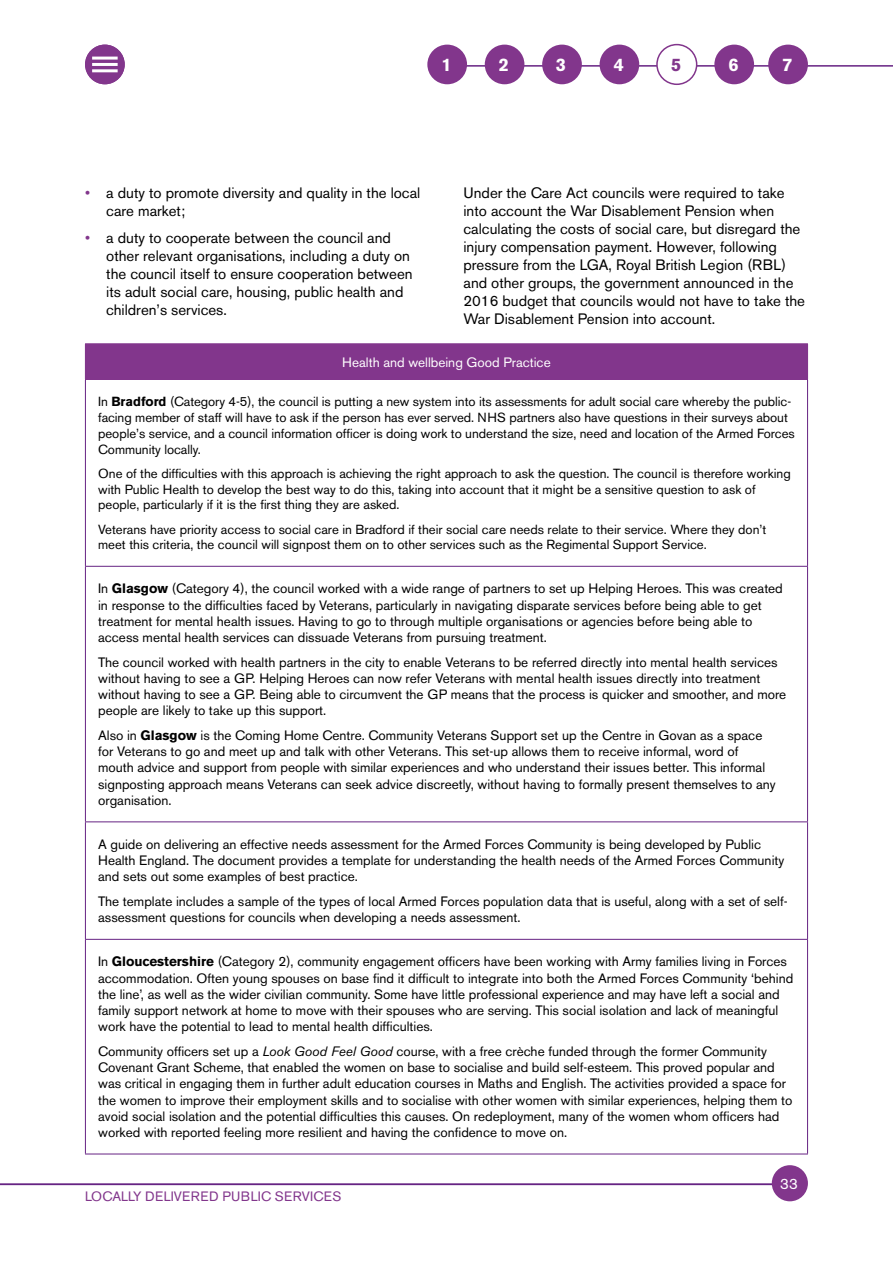
<style>
.page{position:relative;width:893px;height:1263px;background:#fff}
.page>*{position:absolute;margin:0;border:0;box-sizing:border-box;transform-origin:0 0}
.t1{font:700 18px "Akzidenz Grotesk BE";color:#fff}
.t2{font:700 18px "Akzidenz Grotesk BE";color:#82368c}
.t3{font:15px/18px "Akzidenz Grotesk BE";color:#000}
.t4{font:15px "Akzidenz Grotesk BE";color:#fff}
.t5{font:13.5px/16.2px "Akzidenz Grotesk BE";color:#000}
.t6{font:13.5px "Akzidenz Grotesk BE";letter-spacing:.04em;color:#82368c}
.t7{font:13.5px "Akzidenz Grotesk BE";color:#fff}
.t8{font:13.2px/15.8px "Akzidenz Grotesk BE";color:#000}
.s1{font-weight:700}
.s2{font-style:italic}
.s3{color:#82368c}
</style>
<div class="page">
<hr style="left:447px;top:65px;width:446px;height:2px;background:#662383">
<div style="left:427px;top:45px;width:40px;height:39px;background:#82368c;border-radius:50%"></div>
<div style="left:485px;top:45px;width:39px;height:39px;background:#82368c;border-radius:50%"></div>
<div style="left:542px;top:45px;width:40px;height:39px;background:#82368c;border-radius:50%"></div>
<div style="left:600px;top:45px;width:39px;height:39px;background:#82368c;border-radius:50%"></div>
<div style="left:714px;top:45px;width:40px;height:39px;background:#82368c;border-radius:50%"></div>
<div style="left:768px;top:45px;width:40px;height:39px;background:#82368c;border-radius:50%"></div>
<hr style="left:0;top:1183px;width:777px;height:2px;background:#662383">
<div style="left:772px;top:1165px;width:36px;height:36px;background:#82368c;border-radius:50%"></div>
<div style="left:657px;top:45px;width:40px;height:39px;background:#fff;border-radius:50%"></div>
<div style="left:656px;top:44px;width:41px;height:41px;border:2px solid #82368c;border-radius:50%"></div>
<div style="left:85px;top:45px;width:40px;height:39px;background:#82368c;border-radius:50%"></div>
<hr style="left:92px;top:57px;width:26px;height:3px;background:#fff">
<hr style="left:92px;top:63px;width:26px;height:3px;background:#fff">
<hr style="left:92px;top:69px;width:26px;height:3px;background:#fff">
<div style="left:85px;top:344px;width:722px;height:35px;background:#82368c"></div>
<hr style="left:85px;top:343px;width:723px;height:1px;background:#82368c">
<hr style="left:85px;top:379px;width:723px;height:1px;background:#82368c">
<hr style="left:85px;top:380px;width:1px;height:186px;background:#662383">
<hr style="left:807px;top:380px;width:1px;height:186px;background:#662383">
<hr style="left:85px;top:566px;width:723px;height:1px;background:#662383">
<hr style="left:85px;top:567px;width:1px;height:254px;background:#662383">
<hr style="left:807px;top:567px;width:1px;height:254px;background:#662383">
<hr style="left:85px;top:821px;width:723px;height:1px;background:#662383">
<hr style="left:85px;top:822px;width:1px;height:117px;background:#662383">
<hr style="left:807px;top:822px;width:1px;height:117px;background:#662383">
<hr style="left:85px;top:939px;width:723px;height:1px;background:#662383">
<hr style="left:85px;top:940px;width:1px;height:213px;background:#662383">
<hr style="left:807px;top:940px;width:1px;height:213px;background:#662383">
<hr style="left:85px;top:1153px;width:723px;height:1px;background:#662383">
<hr style="left:807px;top:344px;width:1px;height:35px;background:#82368c">
<h1 class="t1" style="left:442px;top:55px;width:12px">1</h1>
<h1 class="t1" style="left:499px;top:55px;width:12px">2</h1>
<h1 class="t1" style="left:556px;top:55px;width:12px">3</h1>
<h1 class="t1" style="left:614px;top:55px;width:12px">4</h1>
<h1 class="t1" style="left:729px;top:55px;width:12px">6</h1>
<h1 class="t1" style="left:782px;top:55px;width:12px">7</h1>
<h1 class="t2" style="left:671px;top:55px;width:12px">5</h1>
<p class="t3" style="left:463px;top:184px;width:343px">Under the Care Act councils were required to take into account the War Disablement Pension when calculating the costs of social care, but disregard the injury compensation payment. However, following pressure from the LGA, Royal British Legion (RBL) and other groups, the government announced in the 2016 budget that councils would not have to take the War Disablement Pension into account.</p>
<p class="t7" style="left:342px;top:354px;width:210px">Health and wellbeing Good Practice</p>
<p class="t8" style="left:98px;top:394px;width:698px">In <span class="s1">Bradford</span> (Category 4-5), the council is putting a new system into its assessments for adult social care whereby the public&shy;facing member of staff will have to ask if the person has ever served. N HS partners also have questions in their surveys about people’s service, and a council information officer is doing work to understand the size, need and location of the Armed Forces Community locally.</p>
<p class="t8" style="left:98px;top:465px;width:694px">One of the difficulties with this approach is achieving the right approach to ask the question. The council is therefore working with Public Health to develop the best way to do this, taking into account that it might be a sensitive question to ask of people, particularly if it is the first thing they are asked.</p>
<p class="t8" style="left:98px;top:521px;width:670px">Veterans have priority access to social care in Bradford if their social care needs relate to their service. Where they don’t meet this criteria, the council will signpost them on to other services such as the Regimental Support Service.</p>
<p class="t5" style="left:98px;top:581px;width:686px">In <span class="s1">Glasgow</span> (Category 4), the council worked with a wide range of partners to set up Helping Heroes. This was created in response to the difficulties faced by Veterans, particularly in navigating disparate services before being able to get treatment for mental health issues. Having to go to through multiple organisations or agencies before being able to access mental health services can dissuade Veterans from pursuing treatment.</p>
<p class="t5" style="left:98px;top:654px;width:690px">The council worked with health partners in the city to enable Veterans to be referred directly into mental health services without having to see a GP. Helping Heroes can now refer Veterans with mental health issues directly into treatment without having to see a GP. Being able to circumvent the GP means that the process is quicker and smoother, and more people are likely to take up this support.</p>
<p class="t5" style="left:98px;top:727px;width:679px">Also in <span class="s1">Glasgow</span> is the Coming Home Centre. Community Veterans Support set up the Centre in Govan as a space for Veterans to go and meet up and talk with other Veterans. This set-up allows them to receive informal, word of mouth advice and support from people with similar experiences and who understand their issues better. This informal signposting approach means Veterans can seek advice discreetly, without having to formally present themselves to any organisation.</p>
<p class="t5" style="left:98px;top:836px;width:688px">A guide on delivering an effective needs assessment for the Armed Forces Community is being developed by Public<br>Health England. The document provides a template for understanding the health needs of the Armed Forces Community and sets out some examples of best practice.</p>
<p class="t5" style="left:98px;top:893px;width:691px">The template includes a sample of the types of local Armed Forces population data that is useful, along with a set of self&shy;assessment questions for councils when developing a needs assessment.</p>
<p class="t5" style="left:98px;top:954px;width:697px">In <span class="s1">Gloucestershire</span> (Category 2), community engagement officers have been working with Army families living in Forces accommodation. Often young spouses on base find it difficult to integrate into both the Armed Forces Community ‘behind the line’, as well as the wider civilian community. Some have little professional experience and may have left a social and family support network at home to move with their spouses who are serving. This social isolation and lack of meaningful work have the potential to lead to mental health difficulties.</p>
<p class="t5" style="left:98px;top:1043px;width:696px">Community officers set up a <span class="s2">Look Good Feel Good</span> course, with a free crèche funded through the former Community Covenant Grant Scheme, that enabled the women on base to socialise and build self-esteem. This proved popular and was critical in engaging them in further adult education courses in Maths and English. The activities provided a space for the women to improve their employment skills and to socialise with other women with similar experiences, helping them to avoid social isolation and the potential difficulties this causes. On redeployment, many of the women whom officers had worked with reported feeling more resilient and having the confidence to move on.</p>
<p class="t3" style="left:106px;top:184px;width:316px;text-indent:-21px"><span class="s3">•</span> a duty to promote diversity and quality in the local care market;</p>
<p class="t3" style="left:106px;top:229px;width:308px;text-indent:-21px"><span class="s3">•</span> a duty to cooperate between the council and other relevant organisations, including a duty on the council itself to ensure cooperation between its adult social care, housing, public health and children’s services.</p>
<p class="t6" style="left:85px;top:1188px;width:27px">Locally</p>
<p class="t6" style="left:145px;top:1188px;width:87px">delivered public</p>
<p class="t6" style="left:275px;top:1188px;width:27px">servic</p>
<p class="t6" style="left:324px;top:1188px;width:19px">es</p>
<p class="t4" style="left:780px;top:1175px;width:19px">33</p>
</div>
